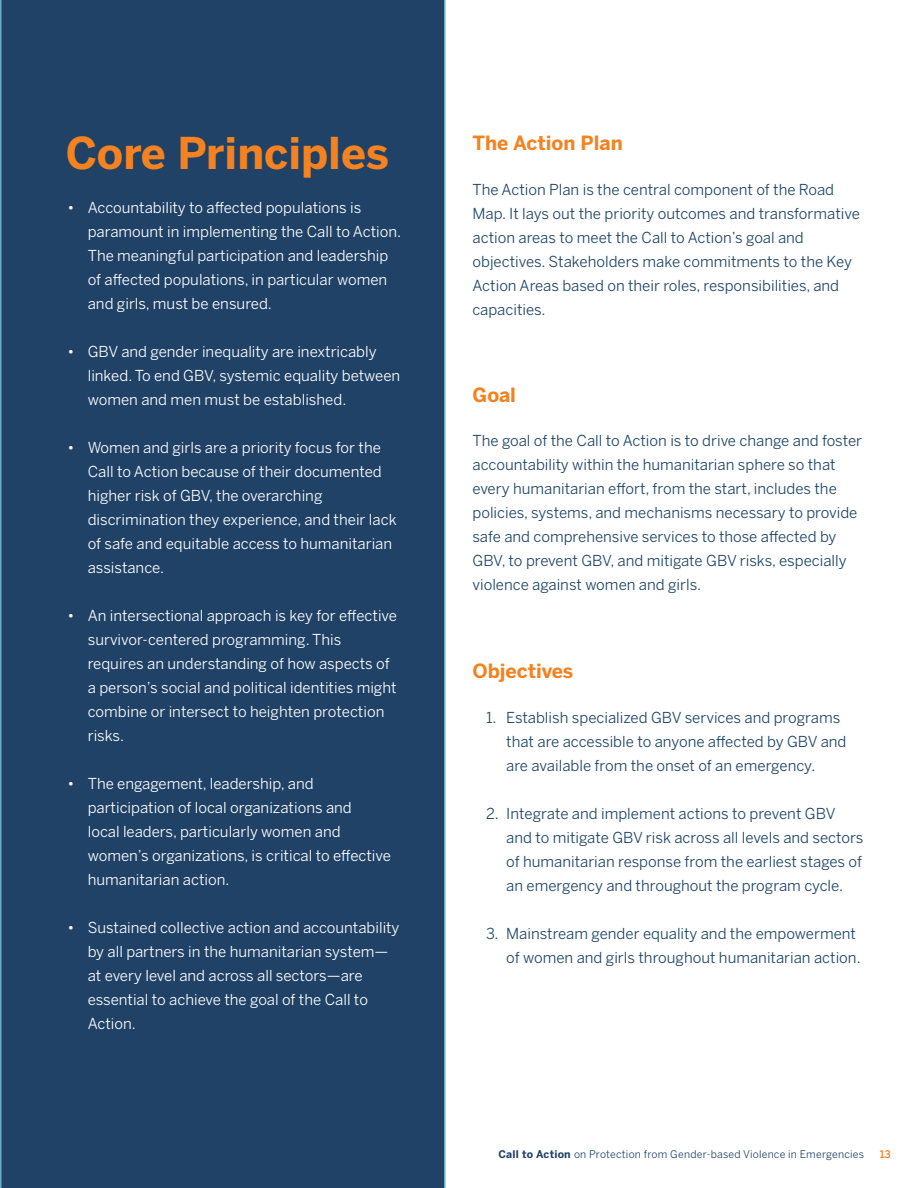
<style>
.page{position:relative;width:918px;height:1188px;background:#fff}
.page>*{position:absolute;margin:0;border:0;box-sizing:border-box;transform-origin:0 0}
.t1{font:700 43.5px "Benton Sans";color:#f58220}
.t2{font:700 19.5px "Benton Sans";color:#f58220}
.t3{font:15px/24px "Benton Sans";color:#fff}
.t4{font:15px/24px "Benton Sans";color:#1d4566}
.t5{font:10.5px "Benton Sans";letter-spacing:.02em;color:#1f4266}
.t6{font:500 10.5px "Benton Sans";color:#f58220}
.s1{font-weight:700}
</style>
<div class="page">
<div style="left:0;top:0;width:446px;height:1188px;background:#1f4266"></div>
<p class="t1" style="left:66px;top:127px;width:325px">Core Principles</p>
<p class="t3" style="left:88px;top:196px;width:315px;text-indent:-20px">• Accountability to affected populations is paramount in implementing the Call to Action.<br>The meaningful participation and leadership of affected populations, in particular women and girls, must be ensured.</p>
<p class="t3" style="left:88px;top:340px;width:314px;text-indent:-20px">• GBV and gender inequality are inextricably linked. To end GBV, systemic equality between women and men must be established.</p>
<p class="t3" style="left:88px;top:436px;width:310px;text-indent:-20px">• Women and girls are a priority focus for the Call to Action because of their documented higher risk of GBV, the overarching discrimination they experience, and their lack of safe and equitable access to humanitarian assistance.</p>
<p class="t3" style="left:88px;top:604px;width:311px;text-indent:-20px">• An intersectional approach is key for effective survivor-centered programming. This requires an understanding of how aspects of a person’s social and political identities might combine or intersect to heighten protection risks.</p>
<p class="t3" style="left:88px;top:772px;width:305px;text-indent:-20px">• The engagement, leadership, and participation of local organizations and<br>local leaders, particularly women and women’s organizations, is critical to effective humanitarian action.</p>
<p class="t3" style="left:88px;top:916px;width:313px;text-indent:-20px">• Sustained collective action and accountability by all partners in the humanitarian system— at every level and across all sectors—are essential to achieve the goal of the Call to Action.</p>
<p class="t2" style="left:472px;top:132px;width:152px">The Action Plan</p>
<p class="t4" style="left:472px;top:177px;width:389px">The Action Plan is the central component of the Road Map. It lays out the priority outcomes and transformative action areas to meet the Call to Action’s goal and objectives. Stakeholders make commitments to the Key Action Areas based on their roles, responsibilities, and capacities.</p>
<p class="t2" style="left:472px;top:383px;width:45px">Goal</p>
<p class="t4" style="left:472px;top:428px;width:391px">The goal of the Call to Action is to drive change and foster accountability within the humanitarian sphere so that every humanitarian effort, from the start, includes the policies, systems, and mechanisms necessary to provide safe and comprehensive services to those affected by GBV, to prevent GBV, and mitigate GBV risks, especially violence against women and girls.</p>
<p class="t2" style="left:472px;top:660px;width:102px">Objectives</p>
<p class="t4" style="left:506px;top:705px;width:342px;text-indent:-20px">1. Establish specialized GBV services and programs that are accessible to anyone affected by GBV and are available from the onset of an emergency.</p>
<p class="t4" style="left:506px;top:801px;width:359px;text-indent:-20px">2. Integrate and implement actions to prevent GBV and to mitigate GBV risk across all levels and sectors of humanitarian response from the earliest stages of an emergency and throughout the program cycle.</p>
<p class="t4" style="left:506px;top:921px;width:356px;text-indent:-20px">3. Mainstream gender equality and the empowerment of women and girls throughout humanitarian action.</p>
<p class="t5" style="left:498px;top:1148px;width:367px"><span class="s1">Call to Action</span> on Protection from Gender-based Violence in Emergencies</p>
<p class="t6" style="left:880px;top:1148px;width:13px">13</p>
</div>
